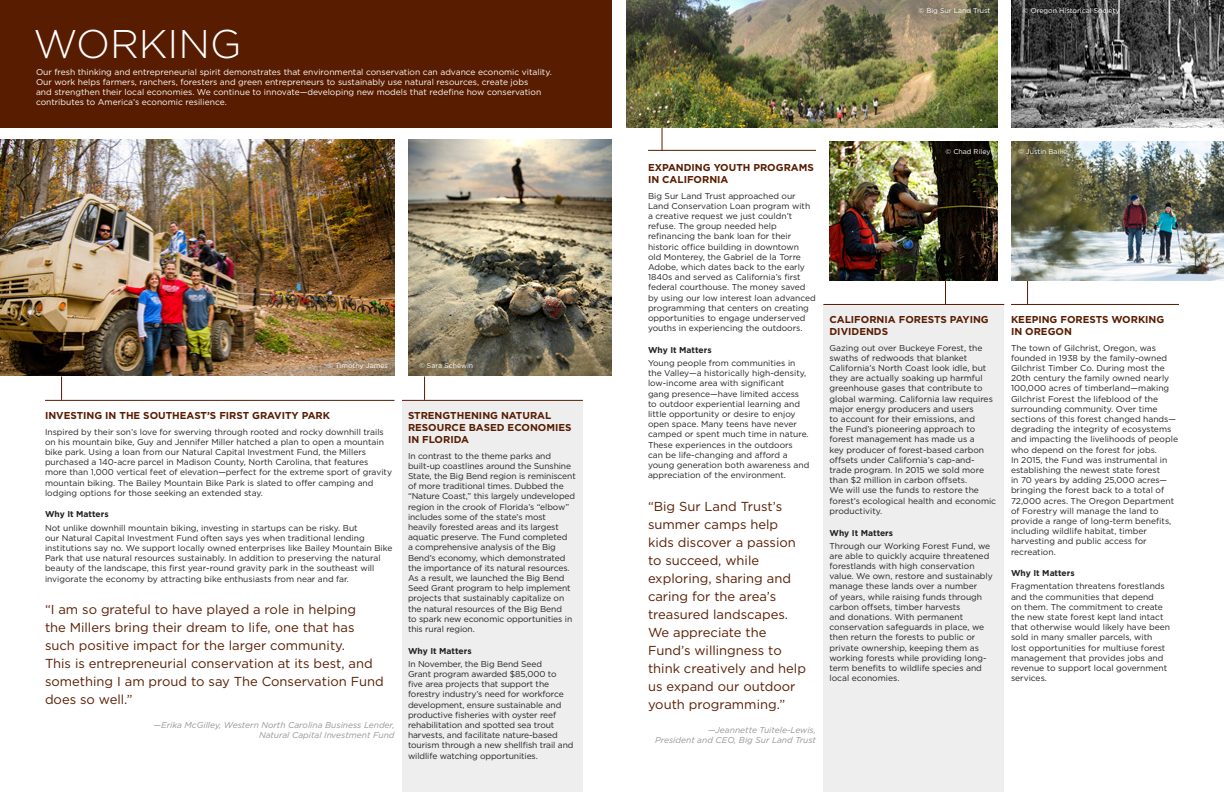
<style>
.page{position:relative;width:1224px;height:792px;background:#fff}
.page>*{position:absolute;margin:0;border:0;box-sizing:border-box;transform-origin:0 0}
.timeline_copy{font:300 40px "Gotham";color:#fff}
.Working_pull_quote{font:13px/18px "Gotham";color:#581c00}
.Project_Title_-_Work{font:700 10px/12px "Gotham";color:#581c00}
.timeline_copy-2{font:8.5px/10.2px "Gotham";color:#231f20}
.timeline_copy-3{font:8.5px/10.2px "Gotham";color:#fff}
.Conservation_quote_a{font:italic 8.5px/10.2px "Gotham";color:#939598;text-align:right}
.Why_it_Matters{font:700 8.5px "Gotham";color:#231f20}
.caption_photo_white{font:7px "Gotham";color:#fff}
.caption_photo{font:7px "Gotham";color:#fff}
</style>
<div class="page">
<div style="left:823px;top:305px;width:181px;height:487px;background:#eeeeef"></div>
<div style="left:402px;top:401px;width:181px;height:391px;background:#eeeeef"></div>
<div style="left:0;top:0;width:612px;height:128px;background:#581c00"></div>
<img style="left:0;top:140px;width:394px;height:236px">
<img style="left:408px;top:140px;width:204px;height:236px">
<hr style="left:45px;top:400px;width:349px;height:1px;background:#581c00">
<hr style="left:402px;top:400px;width:181px;height:1px;background:#581c00">
<svg style="left:61px;top:376px;width:1px;height:24px"></svg>
<svg style="left:424px;top:376px;width:1px;height:24px"></svg>
<img style="left:626px;top:0;width:372px;height:128px">
<img style="left:830px;top:141px;width:167px;height:140px">
<hr style="left:823px;top:304px;width:181px;height:1px;background:#581c00">
<hr style="left:1011px;top:304px;width:168px;height:1px;background:#581c00">
<svg style="left:945px;top:281px;width:1px;height:23px"></svg>
<svg style="left:662px;top:128px;width:1px;height:22px"></svg>
<svg style="left:1027px;top:281px;width:1px;height:23px"></svg>
<img style="left:1011px;top:0;width:213px;height:128px">
<img style="left:1011px;top:141px;width:213px;height:140px">
<hr style="left:648px;top:150px;width:168px;height:1px;background:#581c00">
<p class="timeline_copy" style="left:33px;top:22px;width:210px">WORKING</p>
<p class="timeline_copy-3" style="left:36px;top:66px;width:517px">Our fresh thinking and entrepreneurial spirit demonstrates that environmental conservation can advance economic vitality.<br>Our work helps farmers, ranchers, foresters and green entrepreneurs to sustainably use natural resources, create jobs<br>and strengthen their local economies. We continue to innovate—developing new models that redefine how conservation contributes to America’s economic resilience.</p>
<p class="caption_photo" style="left:327px;top:362px;width:62px">© Timothy James</p>
<p class="caption_photo_white" style="left:419px;top:362px;width:56px">© Sara Schewin</p>
<p class="Project_Title_-_Work" style="left:45px;top:409px;width:287px">INVESTING IN THE SOUTHEAST’S FIRST GRAVITY PARK</p>
<p class="timeline_copy-2" style="left:45px;top:426px;width:349px">Inspired by their son’s love for swerving through rooted and rocky downhill trails on his mountain bike, Guy and Jennifer Miller hatched a plan to open a mountain bike park. Using a loan from our Natural Capital Investment Fund, the Millers purchased a 140-acre parcel in Madison County, North Carolina, that features more than 1,000 vertical feet of elevation—perfect for the extreme sport of gravity mountain biking. The Bailey Mountain Bike Park is slated to offer camping and lodging options for those seeking an extended stay.</p>
<p class="Why_it_Matters" style="left:45px;top:510px;width:65px">Why It Matters</p>
<p class="timeline_copy-2" style="left:45px;top:522px;width:349px">Not unlike downhill mountain biking, investing in startups can be risky. But<br>our Natural Capital Investment Fund often says yes when traditional lending institutions say no. We support locally owned enterprises like Bailey Mountain Bike Park that use natural resources sustainably. In addition to preserving the natural beauty of the landscape, this first year-round gravity park in the southeast will invigorate the economy by attracting bike enthusiasts from near and far.</p>
<p class="Working_pull_quote" style="left:45px;top:600px;width:340px">“I am so grateful to have played a role in helping<br>the Millers bring their dream to life, one that has such positive impact for the larger community.<br>This is entrepreneurial conservation at its best, and something I am proud to say The Conservation Fund does so well.”</p>
<p class="Conservation_quote_a" style="left:154px;top:720px;width:242px">—Erika McGilley, Western North Carolina Business Lender,<br>Natural Capital Investment Fund</p>
<p class="Project_Title_-_Work" style="left:408px;top:409px;width:165px">STRENGTHENING NATURAL<br>RESOURCE BASED ECONOMIES<br>IN FLORIDA</p>
<p class="timeline_copy-2" style="left:408px;top:450px;width:169px">In contrast to the theme parks and built-up coastlines around the Sunshine State, the Big Bend region is reminiscent of more traditional times. Dubbed the “Nature Coast,” this largely undeveloped region in the crook of Florida’s “elbow” includes some of the state’s most heavily forested areas and its largest aquatic preserve. The Fund completed<br>a comprehensive analysis of the Big Bend’s economy, which demonstrated the importance of its natural resources.<br>As a result, we launched the Big Bend Seed Grant program to help implement projects that sustainably capitalize on the natural resources of the Big Bend<br>to spark new economic opportunities in this rural region.</p>
<p class="Why_it_Matters" style="left:408px;top:646px;width:65px">Why It Matters</p>
<p class="timeline_copy-2" style="left:408px;top:658px;width:167px">In November, the Big Bend Seed<br>Grant program awarded $85,000 to five area projects that support the forestry industry’s need for workforce development, ensure sustainable and productive fisheries with oyster reef rehabilitation and spotted sea trout harvests, and facilitate nature-based tourism through a new shellfish trail and wildlife watching opportunities.</p>
<p class="caption_photo_white" style="left:918px;top:6px;width:74px">© Big Sur Land Trust</p>
<p class="caption_photo_white" style="left:1023px;top:6px;width:98px">© Oregon Historical Society</p>
<p class="Project_Title_-_Work" style="left:648px;top:161px;width:167px">EXPANDING YOUTH PROGRAMS<br>IN CALIFORNIA</p>
<p class="timeline_copy-2" style="left:648px;top:190px;width:169px">Big Sur Land Trust approached our Land Conservation Loan program with a creative request we just couldn’t refuse. The group needed help refinancing the bank loan for their historic office building in downtown<br>old Monterey, the Gabriel de la Torre Adobe, which dates back to the early 1840s and served as California’s first federal courthouse. The money saved by using our low interest loan advanced programming that centers on creating opportunities to engage underserved youths in experiencing the outdoors.</p>
<p class="Why_it_Matters" style="left:648px;top:345px;width:65px">Why It Matters</p>
<p class="timeline_copy-2" style="left:648px;top:358px;width:163px">Young people from communities in the Valley—a historically high-density, low-income area with significant<br>gang presence—have limited access to outdoor experiential learning and little opportunity or desire to enjoy open space. Many teens have never camped or spent much time in nature.<br>These experiences in the outdoors can be life-changing and afford a young generation both awareness and appreciation of the environment.</p>
<p class="Working_pull_quote" style="left:648px;top:497px;width:159px">“Big Sur Land Trust’s summer camps help kids discover a passion to succeed, while exploring, sharing and caring for the area’s treasured landscapes.<br>We appreciate the<br>Fund’s willingness to think creatively and help us expand our outdoor youth programming.”</p>
<p class="Conservation_quote_a" style="left:655px;top:724px;width:162px">—Jeannette Tuitele-Lewis,<br>President and CEO, Big Sur Land Trust</p>
<p class="caption_photo_white" style="left:945px;top:147px;width:47px">© Chad Riley</p>
<p class="Project_Title_-_Work" style="left:830px;top:313px;width:161px">CALIFORNIA FORESTS PAYING<br>DIVIDENDS</p>
<p class="timeline_copy-2" style="left:830px;top:342px;width:168px">Gazing out over Buckeye Forest, the swaths of redwoods that blanket California’s North Coast look idle, but they are actually soaking up harmful greenhouse gases that contribute to global warming. California law requires major energy producers and users<br>to account for their emissions, and<br>the Fund’s pioneering approach to forest management has made us a<br>key producer of forest-based carbon offsets under California’s cap-and&shy;trade program. In 2015 we sold more than $2 million in carbon offsets.<br>We will use the funds to restore the forest’s ecological health and economic productivity.</p>
<p class="Why_it_Matters" style="left:830px;top:528px;width:65px">Why It Matters</p>
<p class="timeline_copy-2" style="left:830px;top:540px;width:165px">Through our Working Forest Fund, we are able to quickly acquire threatened forestlands with high conservation value. We own, restore and sustainably manage these lands over a number<br>of years, while raising funds through carbon offsets, timber harvests<br>and donations. With permanent conservation safeguards in place, we then return the forests to public or private ownership, keeping them as working forests while providing long&shy;term benefits to wildlife species and local economies.</p>
<p class="caption_photo_white" style="left:1018px;top:147px;width:51px">© Justin Bailie</p>
<p class="Project_Title_-_Work" style="left:1011px;top:313px;width:155px">KEEPING FORESTS WORKING<br>IN OREGON</p>
<p class="timeline_copy-2" style="left:1011px;top:342px;width:169px">The town of Gilchrist, Oregon, was founded in 1938 by the family-owned Gilchrist Timber Co. During most the 20th century the family owned nearly 100,000 acres of timberland—making Gilchrist Forest the lifeblood of the surrounding community. Over time sections of this forest changed hands— degrading the integrity of ecosystems and impacting the livelihoods of people who depend on the forest for jobs.<br>In 2015, the Fund was instrumental in establishing the newest state forest<br>in 70 years by adding 25,000 acres— bringing the forest back to a total of 72,000 acres. The Oregon Department of Forestry will manage the land to provide a range of long-term benefits, including wildlife habitat, timber harvesting and public access for recreation.</p>
<p class="Why_it_Matters" style="left:1011px;top:568px;width:65px">Why It Matters</p>
<p class="timeline_copy-2" style="left:1011px;top:581px;width:160px">Fragmentation threatens forestlands and the communities that depend<br>on them. The commitment to create the new state forest kept land intact that otherwise would likely have been sold in many smaller parcels, with<br>lost opportunities for multiuse forest management that provides jobs and revenue to support local government services.</p>
</div>
